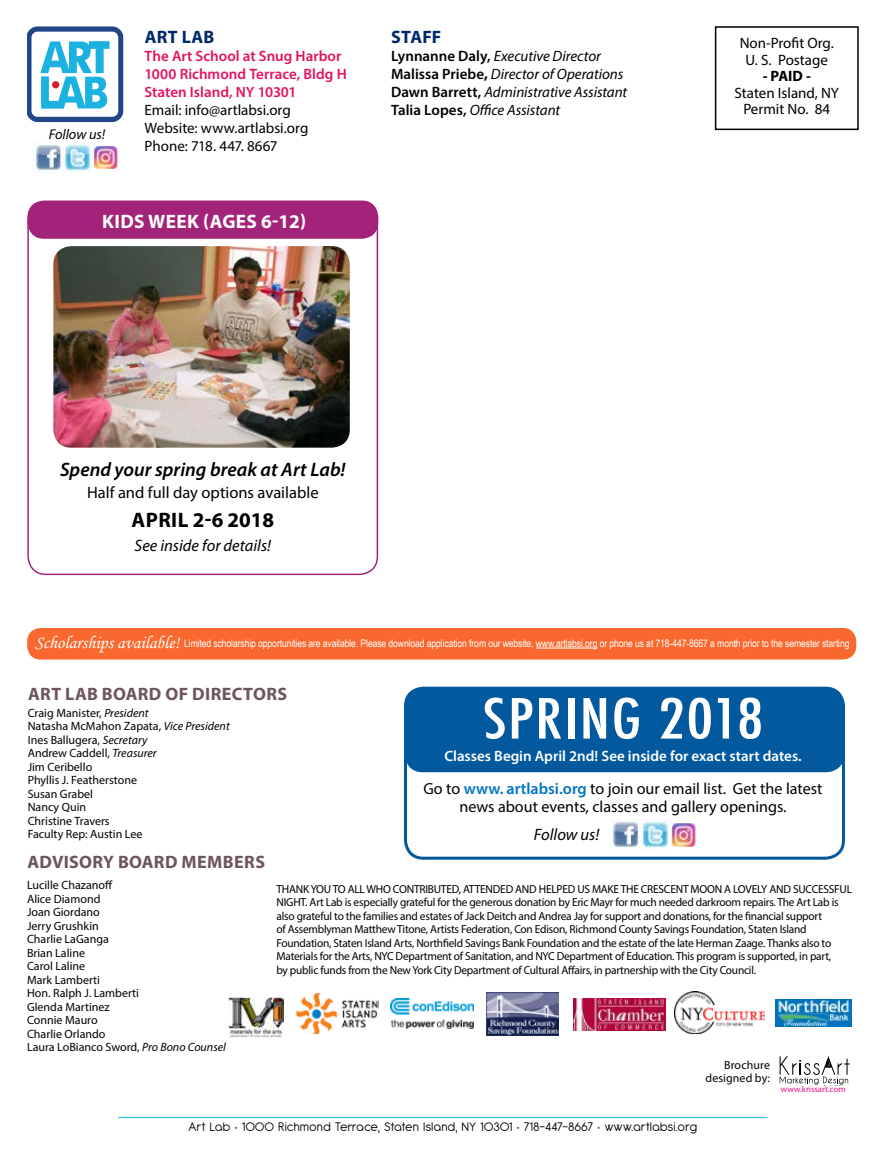
<style>
.page{position:relative;width:885px;height:1161px;background:#fff}
.page>*{position:absolute;margin:0;border:0;box-sizing:border-box;transform-origin:0 0}
.t1{font:500 condensed 53.7px "Futura";letter-spacing:.025em;color:#fff;scale:1.2 1}
.t2{font:700 21px "Myriad Pro";letter-spacing:.02em;color:#000}
.t3{font:italic 600 19.5px "Myriad Pro";color:#000}
.t4{font:700 19.5px "Myriad Pro";letter-spacing:.02em;color:#fff}
.t5{font:700 18px "Myriad Pro";letter-spacing:.02em;color:#6d5560}
.t6{font:700 18px "Myriad Pro";letter-spacing:.01em;color:#002869}
.t7{font:16.5px "Myriad Pro";color:#000}
.t8{font:italic 16.5px "Myriad Pro";color:#000}
.t9{font:16.05px/17.9px "Myriad Pro";color:#000;text-align:center}
.t10{font:italic 15px/18px "Myriad Pro";letter-spacing:-.005em;color:#000}
.t11{font:15px/18px "Myriad Pro";color:#000;text-align:center}
.t12{font:600 15px/18px "Myriad Pro";color:#e3135f}
.t13{font:600 15px "Myriad Pro";color:#fff}
.t14{font:700 15px "Myriad Pro";color:#000}
.t15{font:italic 14.25px "Myriad Pro";color:#000}
.t16{font:13.5px "Antipasto";letter-spacing:.04em;color:#000}
.t17{font:12px/13.5px "Myriad Pro";color:#000}
.t18{font:11.85px/13.2px "Myriad Pro";letter-spacing:.005em;color:#000;text-align:right}
.t19{font:11.7px/13.5px "Myriad Pro";letter-spacing:-.02em;color:#000}
.t20{font:10.5px "Arial Narrow";letter-spacing:-.01em;color:#fff}
.t21{font:8.7px "Myriad Pro";color:#ec0b88}
.s1{font-weight:600;font-style:normal}
.s2{font-weight:700;font-style:normal}
.s3{font-family:"Monotype Corsiva";font-size:18px}
.s4{font-style:italic}
.s5{font-weight:600;color:#0076c0}
.s6{color:#6d5560}
</style>
<div class="page">
<hr style="left:118px;top:1117px;width:649px;height:1px;background:#43c4db">
<svg style="left:27px;top:26px;width:97px;height:96px"></svg>
<div style="left:714px;top:26px;width:144px;height:104px;border:2px solid #000"></div>
<div style="left:404px;top:687px;width:440px;height:85px;background:#02599e;border-radius:18px"></div>
<img style="left:674px;top:992px;width:90px;height:41px">
<img style="left:775px;top:1000px;width:75px;height:27px">
<img style="left:573px;top:999px;width:92px;height:31px">
<img style="left:486px;top:993px;width:72px;height:42px">
<img style="left:390px;top:998px;width:83px;height:31px">
<div style="left:404px;top:687px;width:440px;height:173px;border:3px solid #02599e;border-radius:18px"></div>
<svg style="left:779px;top:1056px;width:70px;height:29px"></svg>
<img style="left:296px;top:994px;width:82px;height:40px">
<img style="left:228px;top:997px;width:55px;height:40px">
<div style="left:27px;top:628px;width:829px;height:32px;background:#f9682f;border-radius:14px"></div>
<hr style="left:535px;top:648px;width:62px;height:1px;background:#fff">
<img style="left:611px;top:820px;width:59px;height:30px">
<div style="left:27px;top:202px;width:351px;height:373px;border:2px solid #a4237a;border-radius:18px"></div>
<div style="left:28px;top:201px;width:350px;height:38px;background:#a4237a;border-radius:16px"></div>
<img style="left:671px;top:823px;width:24px;height:24px">
<img style="left:34px;top:142px;width:60px;height:30px">
<img style="left:94px;top:146px;width:23px;height:23px">
<img style="left:53px;top:246px;width:297px;height:202px">
<p class="t15" style="left:49px;top:125px;width:58px">Follow us!</p>
<h3 class="t6" style="left:145px;top:25px;width:71px">ART LAB</h3>
<p class="t12" style="left:144px;top:46px;width:204px">The Art School at Snug Harbor<br>1000 Richmond Terrace, Bldg H<br>Staten Island, NY 10301</p>
<p class="t11" style="left:144px;top:100px;width:165px;text-align:left">Email: info@artlabsi.org<br>Website: www.artlabsi.org<br>Phone: 718. 447. 8667</p>
<h3 class="t4" style="left:102px;top:208px;width:205px">KIDS WEEK (AGES 6-12)</h3>
<h3 class="t6" style="left:391px;top:25px;width:52px">STAFF</h3>
<p class="t10" style="left:391px;top:46px;width:238px"><span class="s1">Lynnanne Daly,</span> Executive Director <span class="s1">Malissa Priebe</span><span class="s2">,</span> Director of Operations <span class="s1">Dawn Barrett,</span> Administrative Assistant <span class="s1">Talia Lopes,</span> Office Assistant</p>
<h3 class="t3" style="left:60px;top:457px;width:287px">Spend your spring break at Art Lab!</h3>
<h3 class="t7" style="left:87px;top:483px;width:233px">Half and full day options available</h3>
<h2 class="t2" style="left:131px;top:506px;width:144px">APRIL 2-6 2018</h2>
<h3 class="t8" style="left:134px;top:535px;width:138px">See inside for details!</h3>
<p class="t11" style="left:739px;top:34px;width:96px;line-height:16.5px">Non-Profit Org.<br>U. S. Postage</p>
<p class="t14" style="left:762px;top:66px;width:50px">- PAID -</p>
<p class="t11" style="left:734px;top:84px;width:106px;line-height:16.5px">Staten Island, NY<br>Permit No. 84</p>
<p class="t20" style="left:35px;top:636px;width:816px"><span class="s3">Scholarships available!</span> Limited scholarship opportunities are available. Please download application from our website, www.artlabsi.org or phone us at 718-447-8667 a month prior to the semester starting</p>
<h3 class="t5" style="left:28px;top:682px;width:260px">ART LAB BOARD OF DIRECTORS</h3>
<p class="t17" style="left:28px;top:706px;width:203px">Craig Manister, <span class="s4">President<br></span>Natasha McMahon Zapata, <span class="s4">Vice President<br></span>Ines Ballugera, <span class="s4">Secretary<br></span>Andrew Caddell, <span class="s4">Treasurer<br></span>Jim Ceribello<br>Phyllis J. Featherstone<br>Susan Grabel<br>Nancy Quin<br>Christine Travers<br>Faculty Rep: Austin Lee</p>
<h3 class="t5" style="left:28px;top:850px;width:239px">ADVISORY BOARD MEMBERS</h3>
<h1 class="t1" style="left:482px;top:684px;width:236px">SPRING 2018</h1>
<p class="t13" style="left:444px;top:746px;width:358px">Classes Begin April 2nd! See inside for exact start dates.</p>
<h3 class="t9" style="left:423px;top:780px;width:400px">Go to <span class="s5">www. artlabsi.org</span> to join our email list. Get the latest news about events, classes and gallery openings.</h3>
<h3 class="t8" style="left:534px;top:824px;width:67px">Follow us!</h3>
<p class="t17" style="left:27px;top:879px;width:200px">Lucille Chazanoff<br>Alice Diamond<br>Joan Giordano<br>Jerry Grushkin<br>Charlie LaGanga<br>Brian Laline<br>Carol Laline<br>Mark Lamberti<br>Hon. Ralph J. Lamberti<br>Glenda Martinez<br>Connie Mauro<br>Charlie Orlando<br>Laura LoBianco Sword, <span class="s4">Pro Bono Counsel</span></p>
<p class="t19" style="left:276px;top:882px;width:577px">THANK YOU TO ALL WHO CONTRIBUTED, ATTENDED AND HELPED US MAKE THE CRESCENT MOON A LOVELY AND SUCCESSFUL NIGHT. Art Lab is especially grateful for the generous donation by Eric Mayr for much needed darkroom repairs. The Art Lab is also grateful to the families and estates of Jack Deitch and Andrea Jay for support and donations, for the financial support<br>of Assemblyman Matthew Titone, Artists Federation, Con Edison, Richmond County Savings Foundation, Staten Island Foundation, Staten Island Arts, Northfield Savings Bank Foundation and the estate of the late Herman Zaage. Thanks also to Materials for the Arts, NYC Department of Sanitation, and NYC Department of Education. This program is supported, in part,<br>by public funds from the New York City Department of Cultural Affairs, in partnership with the City Council.</p>
<p class="t18" style="left:705px;top:1058px;width:66px">Brochure designed by:</p>
<p class="t21" style="left:780px;top:1084px;width:66px">www.krissart.com</p>
<p class="t16" style="left:188px;top:1119px;width:509px">Art Lab <span class="s6">•</span> 1000 Richmond Terrace, Staten Island, NY 10301 <span class="s6">•</span> 718-447-8667 <span class="s6">•</span> www.artlabsi.org</p>
</div>
